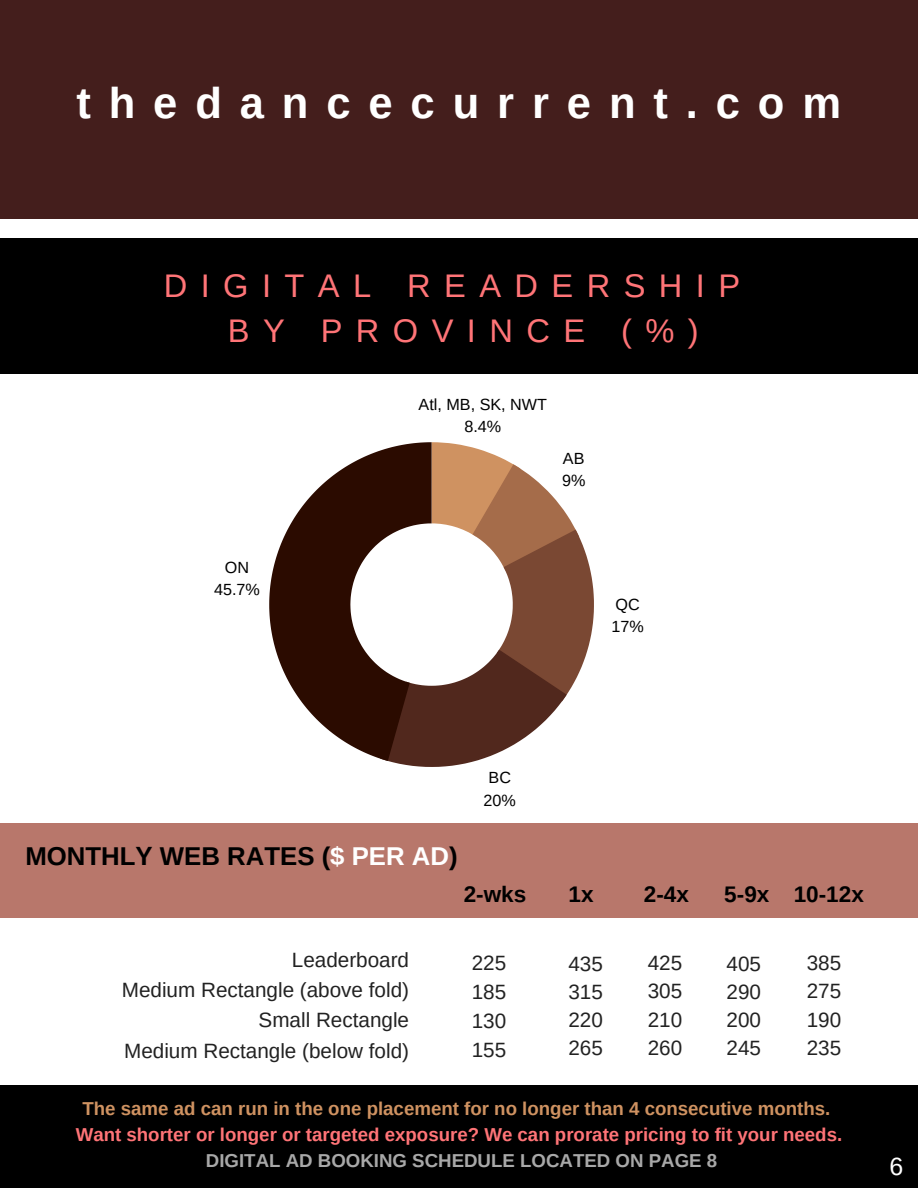
<style>
.page{position:relative;width:918px;height:1188px;background:#fff}
.page>*{position:absolute;margin:0;border:0;box-sizing:border-box;transform-origin:0 0}
.t1{font:700 43.65px "Arimo";letter-spacing:.41em;color:#fff}
.t2{font:32.7px/45px "Arimo";letter-spacing:.41em;color:#ff7477}
.t3{font:700 25.8px "Arimo";color:#000}
.t4{font:24.9px "Arimo";color:#fff}
.t5{font:700 22.5px "Arimo";color:#000}
.t6{font:20.7px/28.2px "Arimo";color:#222;text-align:justify}
.t7{font:700 18.75px "Arimo";color:#ff7477}
.t8{font:700 18.75px "Arimo";color:#cf9261}
.t9{font:700 18.75px "Arimo";color:#a8a8a8}
.t10{font:16.2px/22.5px "Arimo";color:#000;text-align:center}
.s1{color:#fff}
</style>
<div class="page">
<div style="left:0;top:239px;width:918px;height:135px;background:#000"></div>
<div style="left:0;top:0;width:918px;height:218px;background:#441e1c"></div>
<div style="left:0;top:1086px;width:918px;height:102px;background:#000"></div>
<div style="left:0;top:824px;width:918px;height:94px;background:#b8776b"></div>
<svg style="left:269px;top:450px;width:111px;height:309px;fill:#2b0b00"></svg>
<svg style="left:380px;top:442px;width:214px;height:325px"></svg>
<h1 class="t1" style="left:76px;top:79px;width:766px">thedancecurrent.com</h1>
<h2 class="t2" style="left:228px;top:263px;width:514px;text-indent:-64px">DIGITAL READERSHIP<br>BY PROVINCE (%)</h2>
<p class="t10" style="left:214px;top:556px;width:47px">ON<br>45.7%</p>
<p class="t10" style="left:419px;top:393px;width:130px">Atl, MB, SK, NWT<br>8.4%</p>
<p class="t10" style="left:562px;top:447px;width:25px;text-align:left">AB<br>9%</p>
<p class="t10" style="left:611px;top:593px;width:34px;text-align:left">QC<br>17%</p>
<p class="t10" style="left:484px;top:767px;width:34px">BC<br>20%</p>
<p class="t3" style="left:25px;top:841px;width:434px">MONTHLY WEB RATES (<span class="s1">$ PER AD</span>)</p>
<p class="t5" style="left:464px;top:882px;width:64px">2-wks</p>
<p class="t5" style="left:569px;top:882px;width:27px">1x</p>
<p class="t5" style="left:644px;top:882px;width:47px">2-4x</p>
<p class="t5" style="left:724px;top:882px;width:47px">5-9x</p>
<p class="t5" style="left:794px;top:882px;width:72px">10-12x</p>
<p class="t6" style="left:122px;top:944px;width:289px;line-height:30.3px;text-align:right">Leaderboard<br>Medium Rectangle (above fold)<br>Small Rectangle<br>Medium Rectangle (below fold)</p>
<p class="t6" style="left:472px;top:948px;width:36px;line-height:29.2px">225<br>185<br>130<br>155</p>
<p class="t6" style="left:568px;top:949px;width:36px">435<br>315<br>220<br>265</p>
<p class="t6" style="left:648px;top:949px;width:36px">425<br>305<br>210<br>260</p>
<p class="t6" style="left:727px;top:950px;width:36px">405<br>290<br>200<br>245</p>
<p class="t6" style="left:807px;top:949px;width:36px">385<br>275<br>190<br>235</p>
<p class="t8" style="left:82px;top:1098px;width:749px">The same ad can run in the one placement for no longer than 4 consecutive months.</p>
<p class="t7" style="left:76px;top:1124px;width:768px">Want shorter or longer or targeted exposure? We can prorate pricing to fit your needs.</p>
<p class="t9" style="left:206px;top:1150px;width:513px">DIGITAL AD BOOKING SCHEDULE LOCATED ON PAGE 8</p>
<p class="t4" style="left:890px;top:1153px;width:15px">6</p>
</div>
